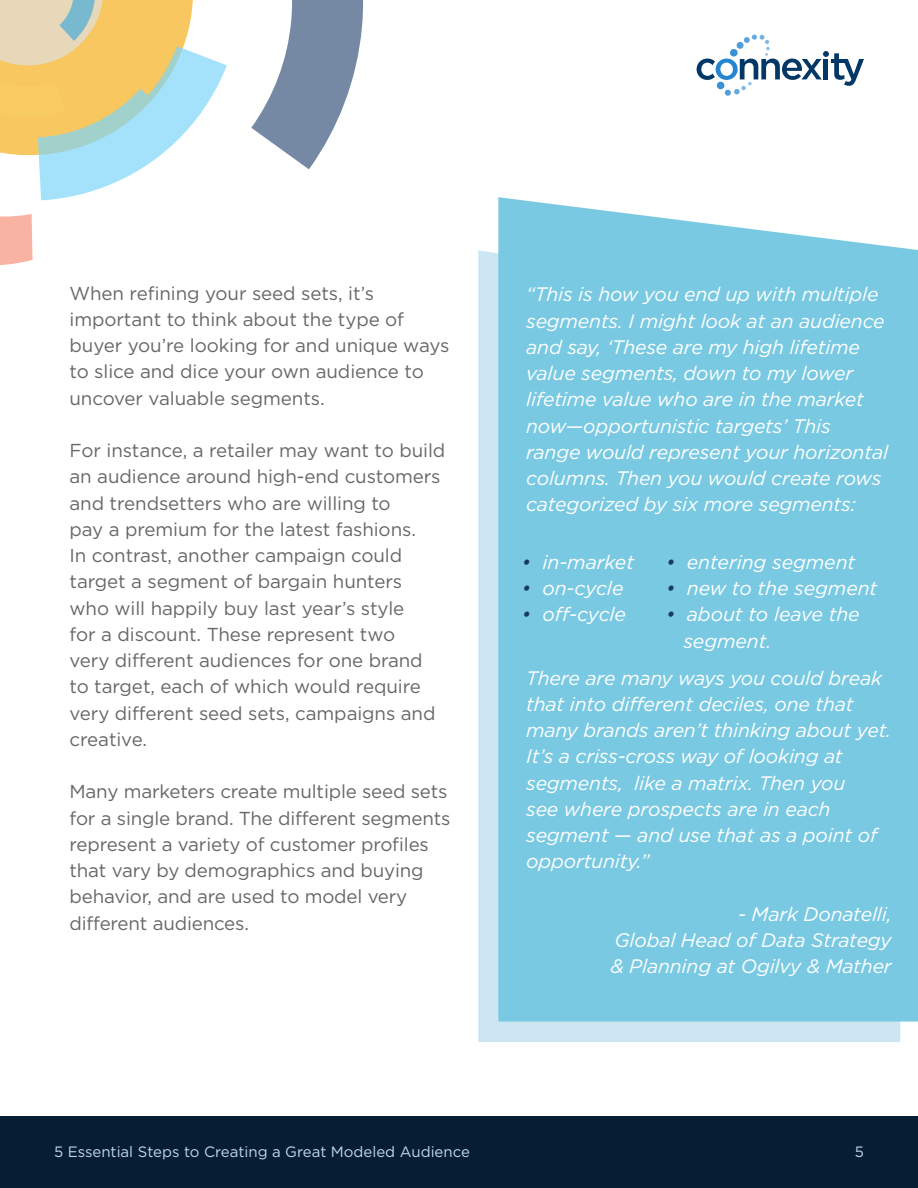
<style>
.page{position:relative;width:918px;height:1188px;background:#fff}
.page>*{position:absolute;margin:0;border:0;box-sizing:border-box;transform-origin:0 0}
.t1{font:italic 19.5px/26.2px "Gotham Pro";letter-spacing:-.01em;color:#fff}
.t2{font:18.75px/26.2px "Gotham Pro";letter-spacing:-.005em;color:#666767}
.t3{font:15px "Gotham Pro";color:#bed9ea}
.s1{color:#193965}
</style>
<div class="page">
<div style="left:0;top:1117px;width:918px;height:71px;background:#071d33"></div>
<svg style="left:697px;top:35px;width:167px;height:61px"></svg>
<svg style="left:251px;top:0;width:113px;height:169px"></svg>
<svg style="left:0;top:0;width:227px;height:266px"></svg>
<svg style="left:478px;top:250px;width:423px;height:792px;background:#cee8f1"></svg>
<div style="left:498px;top:197px;width:420px;height:825px;background:#79c9e2"></div>
<p class="t2" style="left:70px;top:280px;width:381px">When refining your seed sets, it’s important to think about the type of buyer you’re looking for and unique ways to slice and dice your own audience to uncover valuable segments.</p>
<p class="t2" style="left:70px;top:437px;width:377px">For instance, a retailer may want to build an audience around high-end customers and trendsetters who are willing to<br>pay a premium for the latest fashions.<br>In contrast, another campaign could target a segment of bargain hunters who will happily buy last year’s style<br>for a discount. These represent two<br>very different audiences for one brand to target, each of which would require very different seed sets, campaigns and creative.</p>
<p class="t2" style="left:70px;top:779px;width:382px">Many marketers create multiple seed sets for a single brand. The different segments represent a variety of customer profiles that vary by demographics and buying behavior, and are used to model very different audiences.</p>
<p class="t1" style="left:526px;top:281px;width:363px">“This is how you end up with multiple segments. I might look at an audience and say, ‘These are my high lifetime value segments, down to my lower lifetime value who are in the market now—opportunistic targets’ This range would represent your horizontal columns. Then you would create rows categorized by six more segments:</p>
<p class="t1" style="left:522px;top:549px;width:114px"><span class="s1">•</span> in-market</p>
<p class="t1" style="left:522px;top:575px;width:103px"><span class="s1">•</span> on-cycle</p>
<p class="t1" style="left:522px;top:601px;width:106px"><span class="s1">•</span> off-cycle</p>
<p class="t1" style="left:666px;top:549px;width:191px"><span class="s1">•</span> entering segment</p>
<p class="t1" style="left:666px;top:575px;width:213px"><span class="s1">•</span> new to the segment</p>
<p class="t1" style="left:683px;top:601px;width:178px;text-indent:-17px"><span class="s1">•</span> about to leave the segment.</p>
<p class="t1" style="left:526px;top:665px;width:367px">There are many ways you could break that into different deciles, one that many brands aren’t thinking about yet.<br>It’s a criss-cross way of looking at segments, like a matrix. Then you<br>see where prospects are in each segment — and use that as a point of opportunity.”</p>
<p class="t1" style="left:610px;top:901px;width:283px;text-align:justify;text-indent:128px">- Mark Donatelli, Global Head of Data Strategy &amp; Planning at Ogilvy &amp; Mather</p>
<p class="t3" style="left:54px;top:1143px;width:417px">5 Essential Steps to Creating a Great Modeled Audience</p>
<p class="t3" style="left:855px;top:1143px;width:11px">5</p>
</div>
